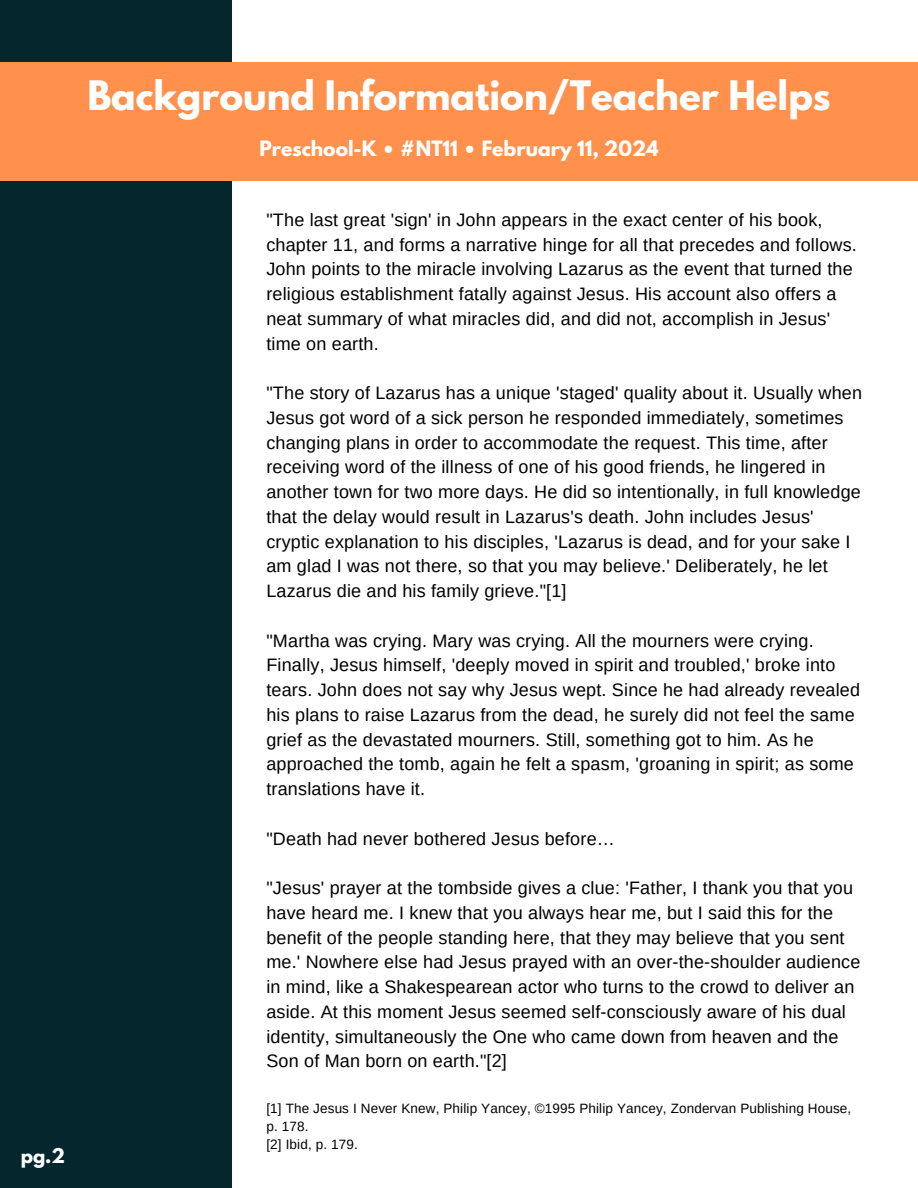
<style>
.page{position:relative;width:918px;height:1188px;background:#fff}
.page>*{position:absolute;margin:0;border:0;box-sizing:border-box;transform-origin:0 0}
.t1{font:700 36px "League Spartan";color:#fff}
.t2{font:700 18.75px "League Spartan";color:#fff}
.t3{font:18px/24.8px "Arimo";letter-spacing:.01em;color:#000}
.t4{font:700 18px "League Spartan";color:#fff}
.t5{font:13.5px/18px "Arimo";letter-spacing:.01em;color:#000}
</style>
<div class="page">
<div style="left:0;top:0;width:231px;height:1188px;background:#03272d"></div>
<div style="left:0;top:62px;width:918px;height:118px;background:#ff914d"></div>
<p class="t4" style="left:21px;top:1146px;width:46px">pg.2</p>
<p class="t1" style="left:87px;top:78px;width:745px">Background Information/Teacher Helps</p>
<p class="t2" style="left:259px;top:140px;width:401px">Preschool-K • #NT11 • February 11, 2024</p>
<p class="t3" style="left:266px;top:207px;width:592px">"The last great 'sign' in John appears in the exact center of his book, chapter 11, and forms a narrative hinge for all that precedes and follows.<br>John points to the miracle involving Lazarus as the event that turned the religious establishment fatally against Jesus. His account also offers a neat summary of what miracles did, and did not, accomplish in Jesus' time on earth.</p>
<p class="t3" style="left:266px;top:380px;width:597px">"The story of Lazarus has a unique 'staged' quality about it. Usually when Jesus got word of a sick person he responded immediately, sometimes changing plans in order to accommodate the request. This time, after receiving word of the illness of one of his good friends, he lingered in another town for two more days. He did so intentionally, in full knowledge that the delay would result in Lazarus's death. John includes Jesus' cryptic explanation to his disciples, 'Lazarus is dead, and for your sake I am glad I was not there, so that you may believe.' Deliberately, he let Lazarus die and his family grieve."[1]</p>
<p class="t3" style="left:266px;top:628px;width:595px">"Martha was crying. Mary was crying. All the mourners were crying.<br>Finally, Jesus himself, 'deeply moved in spirit and troubled,' broke into tears. John does not say why Jesus wept. Since he had already revealed his plans to raise Lazarus from the dead, he surely did not feel the same grief as the devastated mourners. Still, something got to him. As he approached the tomb, again he felt a spasm, 'groaning in spirit; as some translations have it.</p>
<p class="t3" style="left:266px;top:826px;width:350px">"Death had never bothered Jesus before…</p>
<p class="t3" style="left:266px;top:875px;width:596px">"Jesus' prayer at the tombside gives a clue: 'Father, I thank you that you have heard me. I knew that you always hear me, but I said this for the benefit of the people standing here, that they may believe that you sent me.' Nowhere else had Jesus prayed with an over-the-shoulder audience in mind, like a Shakespearean actor who turns to the crowd to deliver an aside. At this moment Jesus seemed self-consciously aware of his dual identity, simultaneously the One who came down from heaven and the Son of Man born on earth."[2]</p>
<p class="t5" style="left:266px;top:1100px;width:586px">[1] The Jesus I Never Knew, Philip Yancey, ©1995 Philip Yancey, Zondervan Publishing House, p. 178.</p>
<p class="t5" style="left:266px;top:1136px;width:93px">[2] Ibid, p. 179.</p>
</div>
